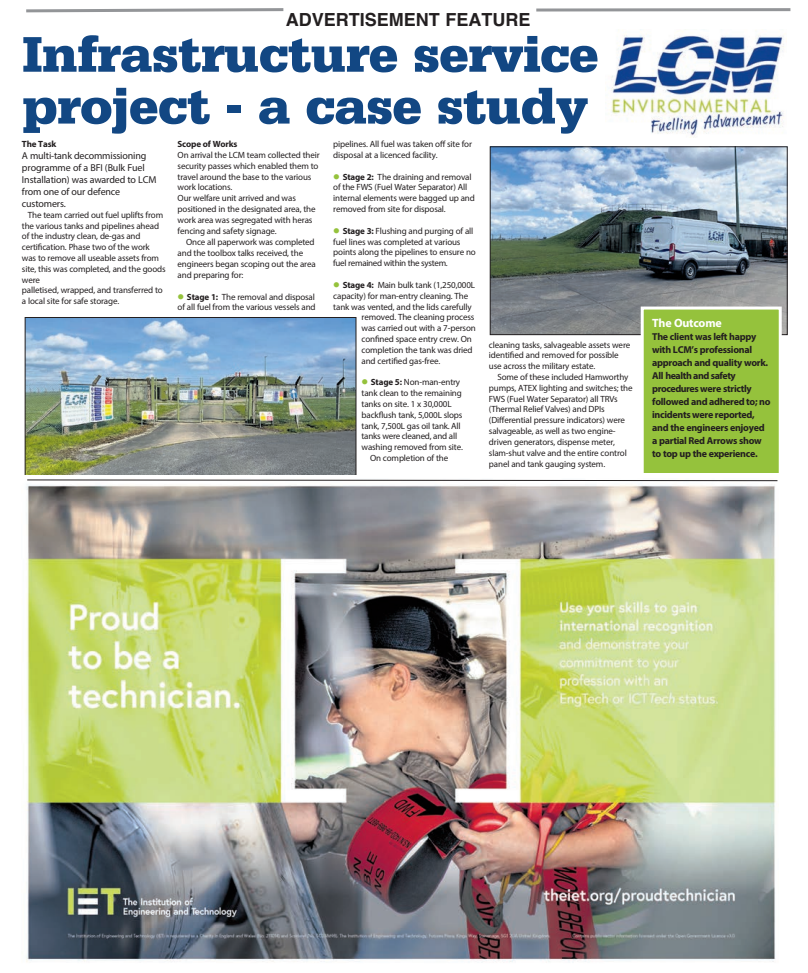
<style>
.page{position:relative;width:808px;height:973px;background:#fff}
.page>*{position:absolute;margin:0;border:0;box-sizing:border-box;transform-origin:0 0}
.t1{font:900 52.9px/51.8px "Serifa Std";letter-spacing:-.015em;color:#124783}
.t2{font:700 18px "Helvetica";color:#231f20}
.t3{font:700 12px "Myriad Pro";letter-spacing:-.015em;color:#fff}
.t4{font:700 10px/13px "Myriad Pro";letter-spacing:-.03em;color:#231f20}
.t5{font:10px/12px "Myriad Pro";letter-spacing:-.015em;color:#231f20}
.t6{font:9px/10.8px "Myriad Pro";letter-spacing:-.015em;color:#231f20}
.t7{font:700 9px "Myriad Pro";letter-spacing:-.015em;color:#231f20}
.s1{color:#95c23c}
.s2{font-weight:700}
</style>
<div class="page">
<img style="left:609px;top:31px;width:175px;height:106px">
<img style="left:492px;top:148px;width:294px;height:185px">
<div style="left:490px;top:146px;width:298px;height:189px;border:1px solid #231f20"></div>
<img style="left:27px;top:319px;width:327px;height:156px">
<div style="left:25px;top:317px;width:331px;height:162px;border:1px solid #231f20"></div>
<svg style="left:26px;top:8px;width:258px;height:5px"></svg>
<svg style="left:536px;top:8px;width:255px;height:4px"></svg>
<div style="left:644px;top:309px;width:135px;height:164px;background:#95c23c"></div>
<div style="left:641px;top:306px;width:141px;height:170px;border:3px solid #fff"></div>
<img style="left:25px;top:478px;width:753px;height:484px">
<svg style="left:26px;top:479px;width:752px;height:2px"></svg>
<h2 class="t2" style="left:286px;top:10px;width:246px">ADVERTISEMENT FEATURE</h2>
<h1 class="t1" style="left:22px;top:28px;width:578px">Infrastructure service project - a case study</h1>
<p class="t7" style="left:22px;top:138px;width:36px">The Task</p>
<p class="t5" style="left:22px;top:150px;width:136px">A multi-tank decommissioning programme of a BFI (Bulk Fuel<br>Installation) was awarded to LCM from one of our defence customers.</p>
<p class="t6" style="left:22px;top:210px;width:145px;text-indent:6px">The team carried out fuel uplifts from the various tanks and pipelines ahead of the industry clean, de-gas and certification. Phase two of the work was to remove all useable assets from site, this was completed, and the goods were<br>palletised, wrapped, and transferred to a local site for safe storage.</p>
<p class="t6" style="left:333px;top:139px;width:140px">pipelines. All fuel was taken off site for disposal at a licenced facility.</p>
<p class="t6" style="left:333px;top:172px;width:143px"><span class="s1">●</span> <span class="s2">Stage 2:</span> The draining and removal of the FWS (Fuel Water Separator) All internal elements were bagged up and removed from site for disposal.</p>
<p class="t6" style="left:333px;top:226px;width:144px"><span class="s1">●</span> <span class="s2">Stage 3:</span> Flushing and purging of all fuel lines was completed at various points along the pipelines to ensure no fuel remained within the system.</p>
<p class="t6" style="left:333px;top:280px;width:143px"><span class="s1">●</span> <span class="s2">Stage 4:</span> Main bulk tank (1,250,000L</p>
<p class="t6" style="left:333px;top:291px;width:137px">capacity) for man-entry cleaning. The</p>
<p class="t6" style="left:333px;top:302px;width:140px">tank was vented, and the lids carefully</p>
<p class="t6" style="left:361px;top:313px;width:114px">removed. The cleaning process</p>
<p class="t6" style="left:361px;top:323px;width:116px">was carried out with a 7-person</p>
<p class="t6" style="left:361px;top:334px;width:112px">confined space entry crew. On</p>
<p class="t6" style="left:361px;top:345px;width:113px">completion the tank was dried</p>
<p class="t6" style="left:361px;top:356px;width:80px">and certified gas-free.</p>
<p class="t6" style="left:361px;top:378px;width:100px"><span class="s1">●</span> <span class="s2">Stage 5:</span> Non-man-entry</p>
<p class="t6" style="left:361px;top:388px;width:102px">tank clean to the remaining</p>
<p class="t6" style="left:361px;top:399px;width:92px">tanks on site. 1 x 30,000L</p>
<p class="t6" style="left:361px;top:410px;width:102px">backflush tank, 5,000L slops</p>
<p class="t6" style="left:361px;top:421px;width:101px">tank, 7,500L gas oil tank. All</p>
<p class="t6" style="left:361px;top:432px;width:97px">tanks were cleaned, and all</p>
<p class="t6" style="left:361px;top:442px;width:103px">washing removed from site.</p>
<p class="t6" style="left:370px;top:453px;width:80px">On completion of the</p>
<p class="t7" style="left:178px;top:138px;width:61px">Scope of Works</p>
<p class="t6" style="left:178px;top:150px;width:144px">On arrival the LCM team collected their security passes which enabled them to travel around the base to the various work locations.<br>Our welfare unit arrived and was positioned in the designated area, the work area was segregated with heras fencing and safety signage.</p>
<p class="t6" style="left:178px;top:237px;width:140px;text-indent:9px">Once all paperwork was completed and the toolbox talks received, the engineers began scoping out the area and preparing for:</p>
<p class="t6" style="left:178px;top:292px;width:140px"><span class="s1">●</span> <span class="s2">Stage 1:</span> The removal and disposal of all fuel from the various vessels and</p>
<p class="t6" style="left:489px;top:340px;width:143px">cleaning tasks, salvageable assets were identified and removed for possible use across the military estate.</p>
<p class="t6" style="left:489px;top:372px;width:145px;text-indent:9px">Some of these included Hamworthy pumps, ATEX lighting and switches; the FWS (Fuel Water Separator) all TRVs (Thermal Relief Valves) and DPIs (Differential pressure indicators) were salvageable, as well as two engine&shy;driven generators, dispense meter, slam-shut valve and the entire control panel and tank gauging system.</p>
<h3 class="t3" style="left:652px;top:315px;width:71px">The Outcome</h3>
<p class="t4" style="left:652px;top:329px;width:120px">The client was left happy with LCM’s professional approach and quality work.<br>All health and safety procedures were strictly followed and adhered to; no incidents were reported, and the engineers enjoyed a partial Red Arrows show to top up the experience.</p>
</div>
